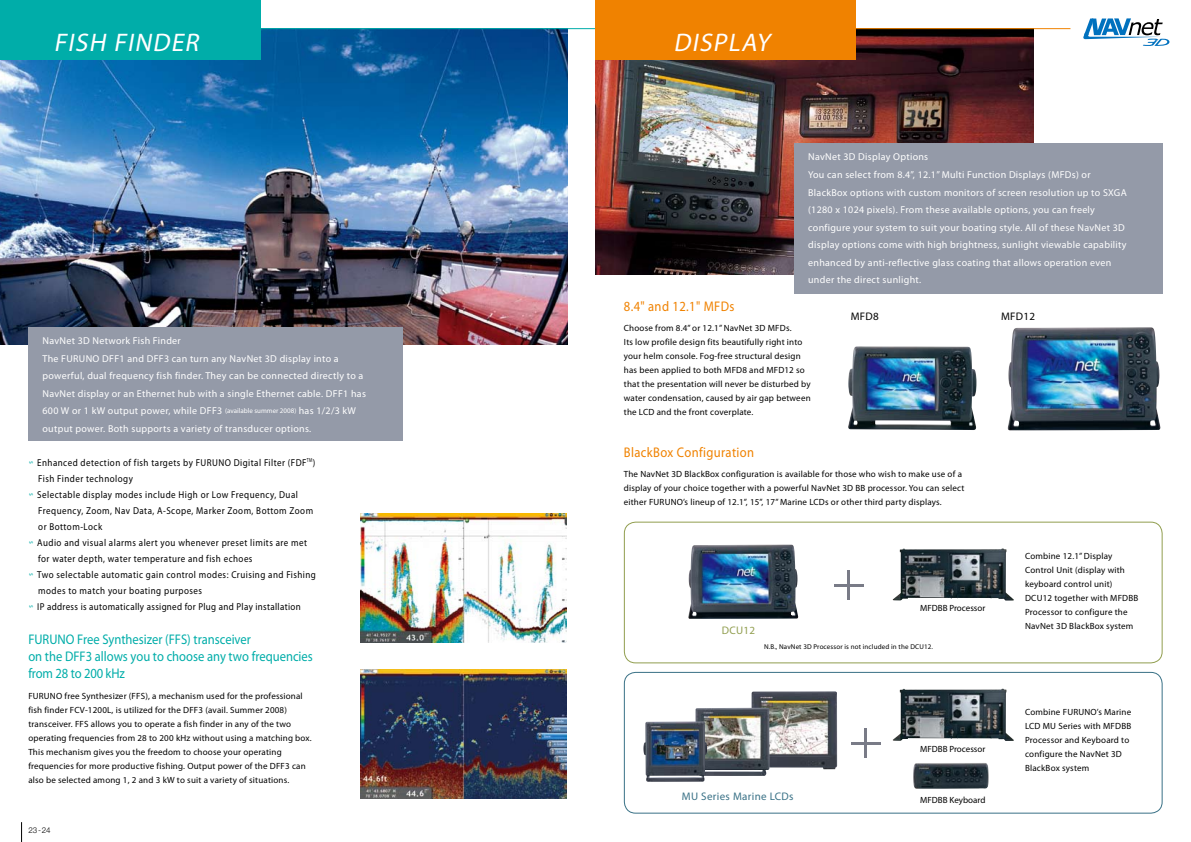
<style>
.page{position:relative;width:1191px;height:842px;background:#fff}
.page>*{position:absolute;margin:0;border:0;box-sizing:border-box;transform-origin:0 0}
.t1{font:italic 25.5px "Myriad Pro";color:#fff}
.t2{font:14px/16.8px "Myriad Pro";color:#00ada9;scale:.9 1}
.t3{font:14px "Myriad Pro";letter-spacing:.03em;color:#f08200;scale:.9 1}
.t4{font:11px "Myriad Pro";letter-spacing:.03em;color:#397186}
.t5{font:11px "Myriad Pro";letter-spacing:.03em;color:#000}
.t6{font:11px "Myriad Pro";letter-spacing:.03em;color:#919e4f}
.t7{font:10px/17.6px "Myriad Pro";letter-spacing:.03em;color:#fff}
.t8{font:10px/16px "Myriad Pro";letter-spacing:.05em;color:#000;scale:.9 1}
.t9{font:9px/14px "Myriad Pro";letter-spacing:.02em;color:#000}
.t10{font:9px "Myriad Pro";color:#000}
.t11{font:300 8px "Helvetica Neue";color:#000}
.t12{font:7px "Myriad Pro";letter-spacing:.02em;color:#000}
.t13{font:7px "Myriad Pro";color:#00ada9}
.s1{font-size:7px}
</style>
<div class="page">
<img style="left:0;top:29px;width:567px;height:315px">
<img style="left:595px;top:29px;width:438px;height:246px">
<svg style="left:21px;top:822px;width:1px;height:20px"></svg>
<hr style="left:28px;top:28px;width:567px;height:1px;background:#00ada9">
<svg style="left:1083px;top:18px;width:86px;height:28px"></svg>
<hr style="left:625px;top:28px;width:445px;height:1px;background:#f08200">
<div style="left:624px;top:522px;width:538px;height:141px;border:1px solid #919e4f;border-radius:11px"></div>
<div style="left:624px;top:672px;width:538px;height:142px;border:1px solid #397186;border-radius:11px"></div>
<div style="left:0;top:0;width:261px;height:60px;background:#00ada9"></div>
<div style="left:595px;top:0;width:261px;height:60px;background:#f08200"></div>
<hr style="left:850px;top:742px;width:30px;height:3px;background:#797b87">
<hr style="left:864px;top:729px;width:2px;height:29px;background:#797b87">
<div style="left:28px;top:327px;width:375px;height:114px;background:#949aa8"></div>
<div style="left:794px;top:143px;width:368px;height:150px;background:#949aa8"></div>
<hr style="left:833px;top:584px;width:30px;height:2px;background:#797b87">
<hr style="left:847px;top:570px;width:2px;height:30px;background:#797b87">
<img style="left:360px;top:669px;width:207px;height:129px">
<img style="left:360px;top:513px;width:207px;height:129px">
<img style="left:848px;top:346px;width:128px;height:84px">
<img style="left:1007px;top:327px;width:153px;height:103px">
<img style="left:892px;top:689px;width:122px;height:52px">
<img style="left:913px;top:763px;width:75px;height:26px">
<img style="left:751px;top:691px;width:86px;height:78px">
<img style="left:695px;top:708px;width:74px;height:68px">
<img style="left:643px;top:721px;width:64px;height:61px">
<img style="left:892px;top:548px;width:122px;height:53px">
<img style="left:688px;top:544px;width:110px;height:75px">
<h1 class="t1" style="left:54px;top:27px;width:151px">FISH FINDER</h1>
<h1 class="t1" style="left:673px;top:27px;width:103px">DISPLAY</h1>
<p class="t7" style="left:808px;top:148px;width:320px">NavNet 3D Display Options<br>You can select from 8.4”, 12.1” Multi Function Displays (MFDs) or BlackBox options with custom monitors of screen resolution up to SXGA (1280 x 1024 pixels). From these available options, you can freely configure your system to suit your boating style. All of these NavNet 3D display options come with high brightness, sunlight viewable capability enhanced by anti-reflective glass coating that allows operation even under the direct sunlight.</p>
<p class="t7" style="left:43px;top:331px;width:325px">NavNet 3D Network Fish Finder<br>The FURUNO DFF1 and DFF3 can turn any NavNet 3D display into a powerful, dual frequency fish finder. They can be connected directly to a NavNet display or an Ethernet hub with a single Ethernet cable. DFF1 has 600 W or 1 kW output power, while DFF3 <span class="s1">(available summer 2008)</span> has 1/2/3 kW output power. Both supports a variety of transducer options.</p>
<p class="t13" style="left:36px;top:461px;width:4px;rotate:90deg">s</p>
<p class="t8" style="left:37px;top:455px;width:310px">Enhanced detection of fish targets by FURUNO Digital Filter (FDF<sup>TM</sup>)<br>Fish Finder technology</p>
<p class="t13" style="left:36px;top:493px;width:4px;rotate:90deg">s</p>
<p class="t8" style="left:37px;top:487px;width:308px">Selectable display modes include High or Low Frequency, Dual<br>Frequency, Zoom, Nav Data, A-Scope, Marker Zoom, Bottom Zoom or Bottom-Lock</p>
<p class="t13" style="left:36px;top:541px;width:4px;rotate:90deg">s</p>
<p class="t8" style="left:37px;top:535px;width:301px">Audio and visual alarms alert you whenever preset limits are met for water depth, water temperature and fish echoes</p>
<p class="t13" style="left:36px;top:573px;width:4px;rotate:90deg">s</p>
<p class="t8" style="left:37px;top:567px;width:311px">Two selectable automatic gain control modes: Cruising and Fishing modes to match your boating purposes</p>
<p class="t13" style="left:36px;top:605px;width:4px;rotate:90deg">s</p>
<p class="t8" style="left:37px;top:599px;width:294px">IP address is automatically assigned for Plug and Play installation</p>
<h2 class="t2" style="left:28px;top:631px;width:318px">FURUNO Free Synthesizer (FFS) transceiver<br>on the DFF3 allows you to choose any two frequencies from 28 to 200 kHz</h2>
<p class="t9" style="left:28px;top:689px;width:285px">FURUNO free Synthesizer (FFS), a mechanism used for the professional fish finder FCV-1200L, is utilized for the DFF3 (avail. Summer 2008) transceiver. FFS allows you to operate a fish finder in any of the two operating frequencies from 28 to 200 kHz without using a matching box.<br>This mechanism gives you the freedom to choose your operating frequencies for more productive fishing. Output power of the DFF3 can also be selected among 1, 2 and 3 kW to suit a variety of situations.</p>
<p class="t11" style="left:28px;top:825px;width:24px">23-24</p>
<h2 class="t3" style="left:624px;top:297px;width:124px">8.4" and 12.1" MFDs</h2>
<p class="t9" style="left:624px;top:320px;width:188px">Choose from 8.4” or 12.1” NavNet 3D MFDs.<br>Its low profile design fits beautifully right into your helm console. Fog-free structural design has been applied to both MFD8 and MFD12 so that the presentation will never be disturbed by water condensation, caused by air gap between the LCD and the front coverplate.</p>
<h2 class="t3" style="left:624px;top:443px;width:146px">BlackBox Configuration</h2>
<p class="t9" style="left:624px;top:466px;width:342px">The NavNet 3D BlackBox configuration is available for those who wish to make use of a display of your choice together with a powerful NavNet 3D BB processor. You can select either FURUNO’s lineup of 12.1”, 15”, 17” Marine LCDs or other third party displays.</p>
<p class="t5" style="left:850px;top:309px;width:30px">MFD8</p>
<p class="t5" style="left:1001px;top:309px;width:36px">MFD12</p>
<p class="t6" style="left:721px;top:624px;width:35px">DCU12</p>
<p class="t10" style="left:920px;top:603px;width:67px">MFDBB Processor</p>
<p class="t12" style="left:764px;top:643px;width:170px">N.B., NavNet 3D Processor is not included in the DCU12.</p>
<p class="t10" style="left:920px;top:743px;width:67px">MFDBB Processor</p>
<p class="t4" style="left:682px;top:790px;width:113px">MU Series Marine LCDs</p>
<p class="t10" style="left:920px;top:794px;width:67px">MFDBB Keyboard</p>
<p class="t9" style="left:1025px;top:549px;width:115px">Combine 12.1” Display<br>Control Unit (display with keyboard control unit)<br>DCU12 together with MFDBB<br>Processor to configure the<br>NavNet 3D BlackBox system</p>
<p class="t9" style="left:1025px;top:705px;width:108px">Combine FURUNO’s Marine<br>LCD MU Series with MFDBB<br>Processor and Keyboard to configure the NavNet 3D<br>BlackBox system</p>
</div>
